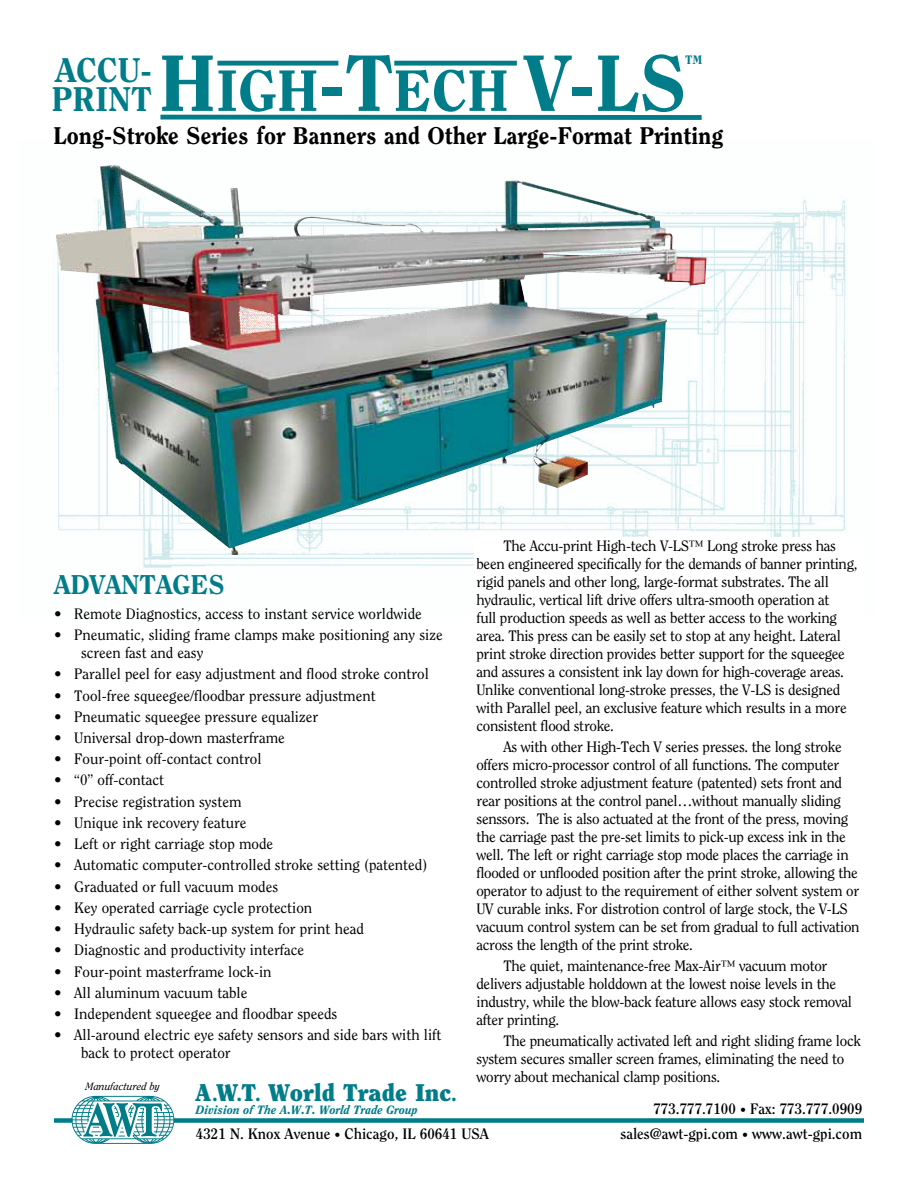
<style>
.page{position:relative;width:918px;height:1188px;background:#fff}
.page>*{position:absolute;margin:0;border:0;box-sizing:border-box;transform-origin:0 0}
.t1{font:800 79.05px "Clearface";color:#007d89}
.t2{font:800 34.05px/28.7px "Clearface";color:#007d89}
.t3{font:800 27px "Clearface";color:#007d89}
.t4{font:800 24px "Clearface";color:#000}
.t5{font:900 24px "Clearface";color:#007d89}
.t6{font:15px/18px "Clearface";letter-spacing:-.02em;color:#000}
.t7{font:15px/18px "Clearface";color:#000}
.t8{font:700 15px/25.2px "Clearface";color:#000;text-align:right}
.t9{font:800 12.15px "Clearface";color:#007d89}
.t10{font:italic 800 12px "Clearface";color:#007d89}
.t11{font:italic 10.5px "Clearface";color:#000}
.s1{font-size:57.75px}
.s2{font-size:16.5px}
.s3{font-size:12px}
</style>
<div class="page">
<img style="left:143px;top:199px;width:704px;height:369px">
<div style="left:54px;top:1118px;width:810px;height:5px;background:#007d89"></div>
<svg style="left:71px;top:1096px;width:104px;height:48px"></svg>
<div style="left:475px;top:537px;width:389px;height:552px;background:#fff"></div>
<img style="left:55px;top:165px;width:651px;height:390px">
<div style="left:217px;top:61px;width:121px;height:5px;background:#007d89"></div>
<div style="left:160px;top:115px;width:542px;height:5px;background:#007d89"></div>
<div style="left:394px;top:61px;width:123px;height:5px;background:#007d89"></div>
<h1 class="t1" style="left:159px;top:35px;width:530px">H<span class="s1">IGH</span>-T<span class="s1">ECH</span> V-LS</h1>
<h2 class="t2" style="left:52px;top:55px;width:102px">ACCU-<br>PRINT</h2>
<p class="t9" style="left:685px;top:52px;width:18px">TM</p>
<h3 class="t4" style="left:53px;top:121px;width:672px">Long-Stroke Series for Banners and Other Large-Format Printing</h3>
<p class="t6" style="left:476px;top:536px;width:383px;text-indent:27px">The Accu-print High-tech V-LS™ Long stroke press has been engineered specifically for the demands of banner printing, rigid panels and other long, large-format substrates. The all hydraulic, vertical lift drive offers ultra-smooth operation at<br>full production speeds as well as better access to the working area. This press can be easily set to stop at any height. Lateral print stroke direction provides better support for the squeegee and assures a consistent ink lay down for high-coverage areas.<br>Unlike conventional long-stroke presses, the V-LS is designed with Parallel peel, an exclusive feature which results in a more consistent flood stroke.</p>
<p class="t6" style="left:476px;top:737px;width:385px;text-indent:27px">As with other High-Tech V series presses. the long stroke offers micro-processor control of all functions. The computer controlled stroke adjustment feature (patented) sets front and rear positions at the control panel…without manually sliding senssors. The is also actuated at the front of the press, moving the carriage past the pre-set limits to pick-up excess ink in the well. The left or right carriage stop mode places the carriage in flooded or unflooded position after the print stroke, allowing the operator to adjust to the requirement of either solvent system or UV curable inks. For distrotion control of large stock, the V-LS vacuum control system can be set from gradual to full activation across the length of the print stroke.</p>
<p class="t6" style="left:476px;top:957px;width:377px;text-indent:27px">The quiet, maintenance-free Max-Air™ vacuum motor delivers adjustable holddown at the lowest noise levels in the industry, while the blow-back feature allows easy stock removal after printing.</p>
<p class="t6" style="left:476px;top:1032px;width:386px;text-indent:27px">The pneumatically activated left and right sliding frame lock system secures smaller screen frames, eliminating the need to worry about mechanical clamp positions.</p>
<h3 class="t3" style="left:54px;top:568px;width:173px">ADVANTAGES</h3>
<p class="t7" style="left:54px;top:604px;width:369px">• Remote Diagnostics, access to instant service worldwide</p>
<p class="t7" style="left:81px;top:626px;width:363px;text-indent:-27px">• Pneumatic, sliding frame clamps make positioning any size screen fast and easy</p>
<p class="t7" style="left:54px;top:665px;width:376px">• Parallel peel for easy adjustment and flood stroke control</p>
<p class="t7" style="left:54px;top:686px;width:323px">• Tool-free squeegee/floodbar pressure adjustment</p>
<p class="t7" style="left:54px;top:707px;width:266px">• Pneumatic squeegee pressure equalizer</p>
<p class="t7" style="left:54px;top:729px;width:232px">• Universal drop-down masterframe</p>
<p class="t7" style="left:54px;top:750px;width:209px">• Four-point off-contact control</p>
<p class="t7" style="left:54px;top:771px;width:112px">• “0” off-contact</p>
<p class="t7" style="left:54px;top:792px;width:189px">• Precise registration system</p>
<p class="t7" style="left:54px;top:813px;width:194px">• Unique ink recovery feature</p>
<p class="t7" style="left:54px;top:835px;width:221px">• Left or right carriage stop mode</p>
<p class="t7" style="left:54px;top:856px;width:375px">• Automatic computer-controlled stroke setting (patented)</p>
<p class="t7" style="left:54px;top:877px;width:226px">• Graduated or full vacuum modes</p>
<p class="t7" style="left:54px;top:898px;width:260px">• Key operated carriage cycle protection</p>
<p class="t7" style="left:54px;top:920px;width:311px">• Hydraulic safety back-up system for print head</p>
<p class="t7" style="left:54px;top:941px;width:252px">• Diagnostic and productivity interface</p>
<p class="t7" style="left:54px;top:962px;width:219px">• Four-point masterframe lock-in</p>
<p class="t7" style="left:54px;top:983px;width:195px">• All aluminum vacuum table</p>
<p class="t7" style="left:54px;top:1005px;width:285px">• Independent squeegee and floodbar speeds</p>
<p class="t7" style="left:81px;top:1026px;width:362px;text-indent:-27px">• All-around electric eye safety sensors and side bars with lift back to protect operator</p>
<p class="t11" style="left:86px;top:1080px;width:76px">Manufactured by</p>
<h3 class="t5" style="left:196px;top:1078px;width:262px">A<span class="s2">.</span>W<span class="s2">.</span>T<span class="s2">.</span> World Trade Inc<span class="s2">.</span></h3>
<p class="t10" style="left:196px;top:1103px;width:224px">Division of The A.W.T. World Trade Group</p>
<p class="t8" style="left:196px;top:1121px;width:295px">4321 N. Knox Avenue <span class="s3">•</span> Chicago, IL 60641 USA</p>
<p class="t8" style="left:621px;top:1096px;width:243px">773.777.7100 <span class="s3">•</span> Fax: 773.777.0909 sales@awt-gpi.com <span class="s3">•</span> www.awt-gpi.com</p>
</div>
